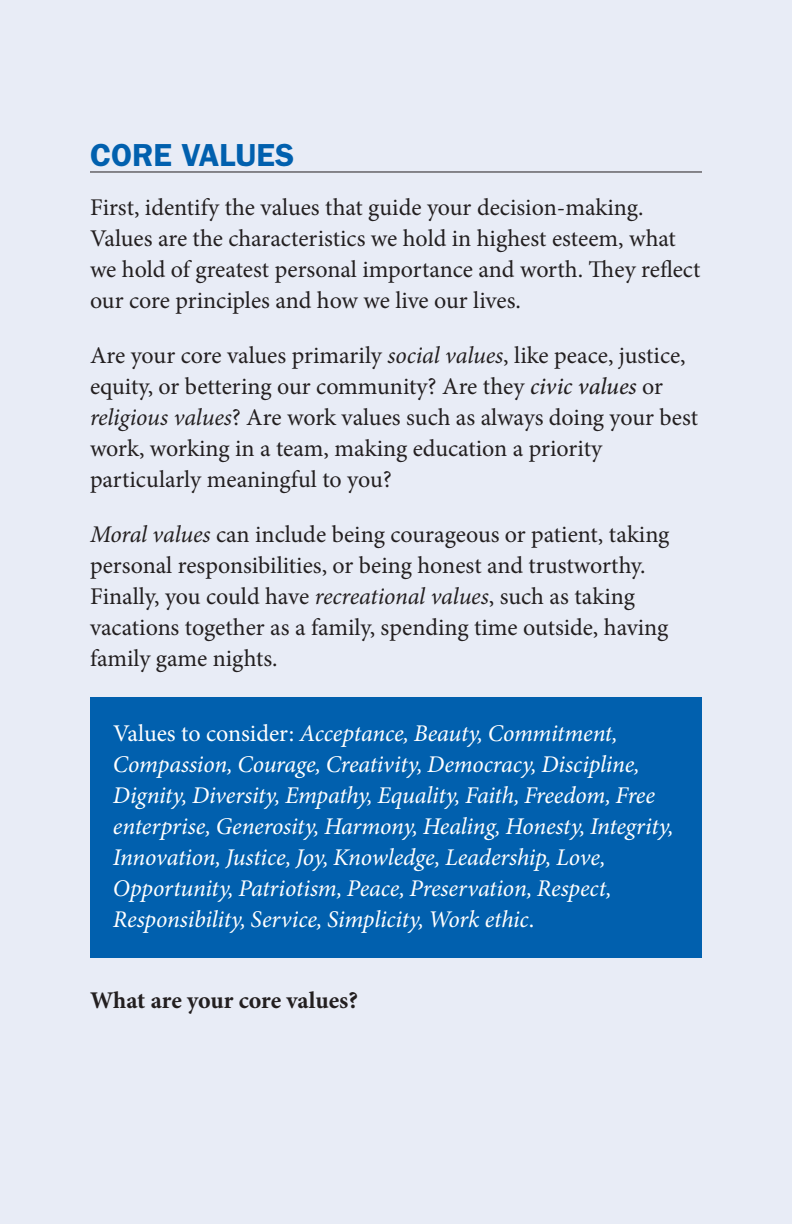
<style>
.page{position:relative;width:792px;height:1224px;background:#e8ecf6}
.page>*{position:absolute;margin:0;border:0;box-sizing:border-box;transform-origin:0 0}
.t1{font:600 32px "Franklin Gothic";color:#0160ae}
.t2{font:24px/31px "Minion Pro";color:#231f20}
.t3{font:italic 24px/31px "Minion Pro";letter-spacing:-.01em;color:#fff}
.t4{font:700 24px "Minion Pro";color:#231f20}
.s1{font-style:italic}
.s2{font-weight:500;font-style:italic}
.s3{font-style:normal}
</style>
<div class="page">
<div style="left:90px;top:697px;width:612px;height:261px;background:#0160ae"></div>
<hr style="left:90px;top:171px;width:612px;height:1px;background:#231f20">
<h1 class="t1" style="left:90px;top:144px;width:206px">CORE VALUES</h1>
<p class="t2" style="left:90px;top:194px;width:612px">First, identify the values that guide your decision-making.<br>Values are the characteristics we hold in highest esteem, what we hold of greatest personal importance and worth. They reflect our core principles and how we live our lives.</p>
<p class="t2" style="left:90px;top:342px;width:610px">Are your core values primarily <span class="s1">social values</span>, like peace, justice, equity, or bettering our community? Are they <span class="s2">civic values</span> or <span class="s1">religious values</span>? Are work values such as always doing your best work, working in a team, making education a priority particularly meaningful to you?</p>
<p class="t2" style="left:90px;top:521px;width:581px"><span class="s1">Moral values</span> can include being courageous or patient, taking personal responsibilities, or being honest and trustworthy.<br>Finally, you could have <span class="s1">recreational values</span>, such as taking vacations together as a family, spending time outside, having family game nights.</p>
<p class="t3" style="left:113px;top:720px;width:562px"><span class="s3">Values to consider:</span> Acceptance, Beauty, Commitment, Compassion, Courage, Creativity, Democracy, Discipline, Dignity, Diversity, Empathy, Equality, Faith, Freedom, Free enterprise, Generosity, Harmony, Healing, Honesty, Integrity, Innovation, Justice, Joy, Knowledge, Leadership, Love, Opportunity, Patriotism, Peace, Preservation, Respect, Responsibility, Service, Simplicity, Work ethic<span class="s3">.</span></p>
<p class="t4" style="left:90px;top:986px;width:270px">What are your core values?</p>
</div>
